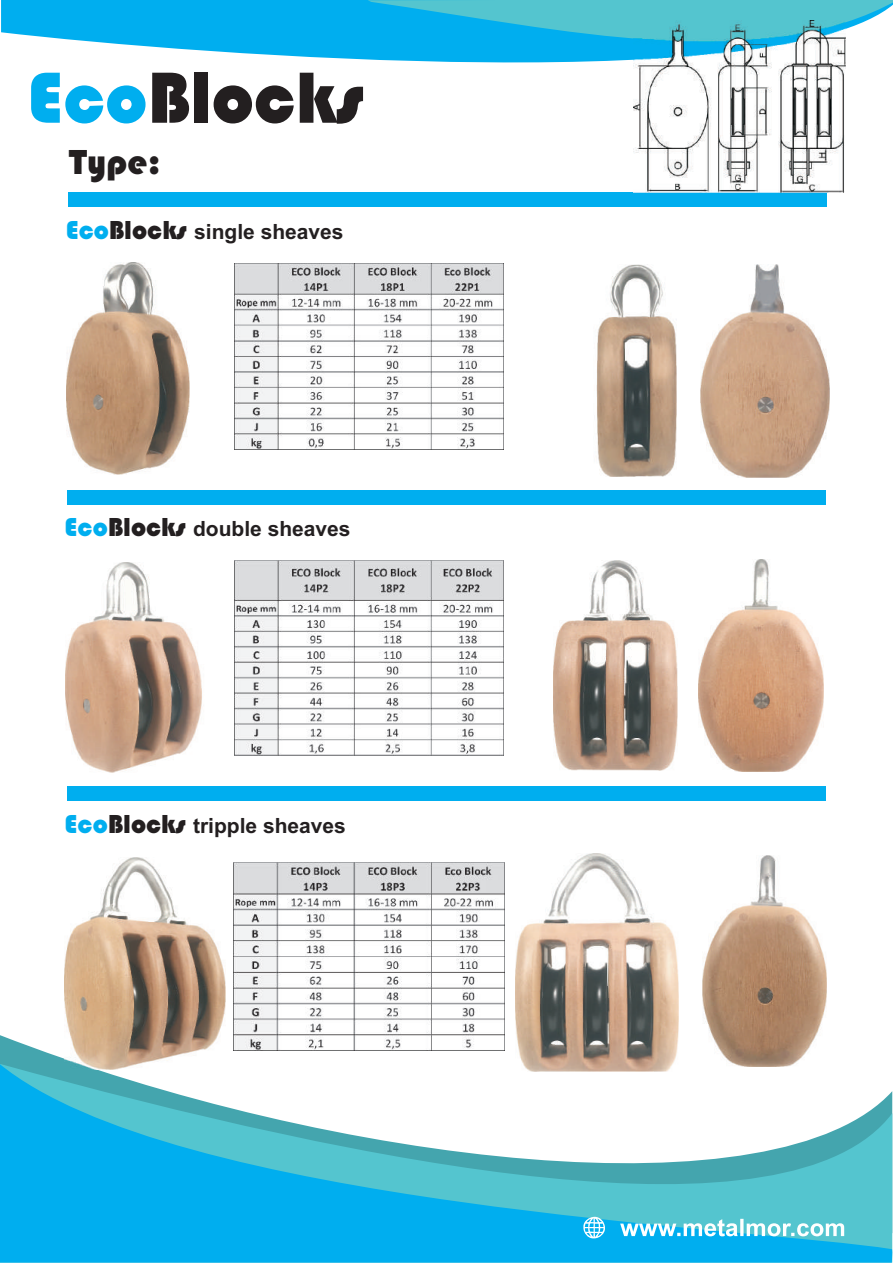
<style>
.page{position:relative;width:893px;height:1263px;background:#fff}
.page>*{position:absolute;margin:0;border:0;box-sizing:border-box;transform-origin:0 0}
.t1{font:75px "Bauhaus 93";color:#231f20}
.t2{font:36px "Bauhaus 93";color:#231f20}
.t3{font:700 21px "Arial";color:#231f20}
.s1{color:#00aeef}
.s2{font-family:"Bauhaus 93";font-weight:400;font-size:27px;color:#00aeef}
.s3{font-family:"Bauhaus 93";font-weight:400;font-size:27px}
</style>
<div class="page">
<svg style="left:0;top:1035px;width:505px;height:29px"></svg>
<svg style="left:0;top:1064px;width:893px;height:199px"></svg>
<div style="left:68px;top:192px;width:759px;height:15px;background:#00aeef"></div>
<svg style="left:1px;top:0;width:367px;height:60px;fill:#00aeef"></svg>
<svg style="left:368px;top:0;width:525px;height:69px"></svg>
<img style="left:596px;top:264px;width:80px;height:212px">
<img style="left:67px;top:262px;width:122px;height:212px">
<img style="left:700px;top:265px;width:129px;height:212px">
<div style="left:67px;top:490px;width:759px;height:15px;background:#00aeef"></div>
<img style="left:553px;top:560px;width:124px;height:211px">
<img style="left:66px;top:562px;width:169px;height:314px">
<img style="left:699px;top:559px;width:125px;height:213px">
<div style="left:67px;top:786px;width:759px;height:15px;background:#00aeef"></div>
<img style="left:703px;top:856px;width:124px;height:210px">
<img style="left:516px;top:853px;width:163px;height:218px">
<img style="left:65px;top:858px;width:161px;height:211px">
<img style="left:633px;top:21px;width:212px;height:171px">
<img style="left:235px;top:560px;width:268px;height:196px">
<img style="left:235px;top:263px;width:268px;height:187px">
<img style="left:234px;top:862px;width:270px;height:188px">
<svg style="left:620px;top:1219px;width:224px;height:17px"></svg>
<svg style="left:583px;top:1217px;width:22px;height:21px"></svg>
<h1 class="t1" style="left:27px;top:55px;width:338px"><span class="s1">Eco</span>Blocks</h1>
<h2 class="t2" style="left:69px;top:142px;width:94px">Type:</h2>
<p class="t3" style="left:66px;top:223px;width:279px"><span class="s2">Eco</span><span class="s3">Blocks</span> single sheaves</p>
<p class="t3" style="left:65px;top:521px;width:288px"><span class="s2">Eco</span><span class="s3">Blocks</span> double sheaves</p>
<p class="t3" style="left:65px;top:818px;width:283px"><span class="s2">Eco</span><span class="s3">Blocks</span> tripple sheaves</p>
</div>
